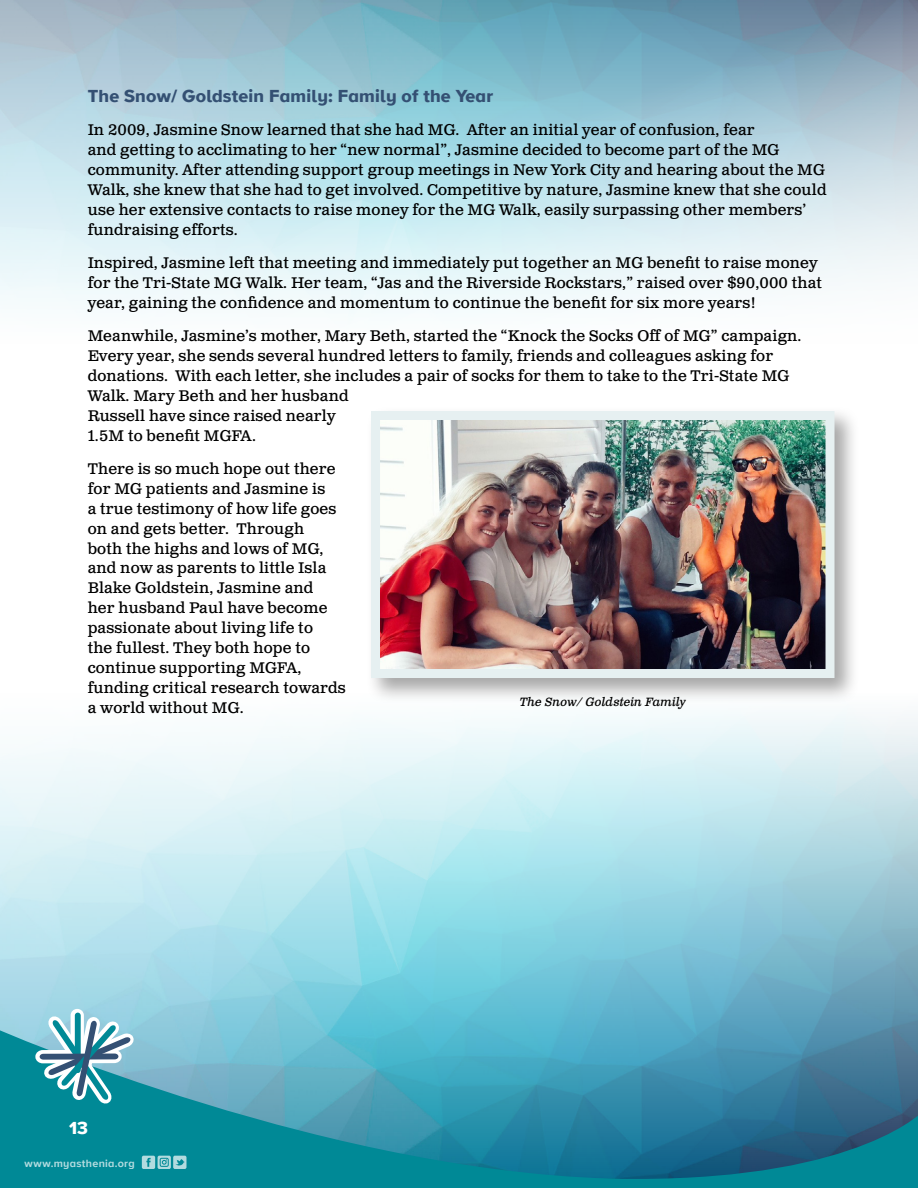
<style>
.page{position:relative;width:918px;height:1188px;background:#fff}
.page>*{position:absolute;margin:0;border:0;box-sizing:border-box;transform-origin:0 0}
.t1{font:18px "Proxima Nova A Extrabld";letter-spacing:.01em;color:#345073}
.t2{font:18px "Proxima Nova A Extrabld";color:#fff}
.t3{font:15.3px/20px "Clarendon Text Pro";letter-spacing:.01em;color:#000}
.t4{font:italic 12px "Clarendon Text Pro";letter-spacing:-.01em;color:#000}
.t5{font:700 10.8px "Proxima Nova A";letter-spacing:.025em;color:#fff}
</style>
<div class="page">
<img style="left:0;top:712px;width:918px;height:316px">
<svg style="left:0;top:0;width:918px;height:314px;background:#b8d6e1"></svg>
<svg style="left:0;top:1028px;width:918px;height:160px;background:#2d8fa6"></svg>
<svg style="left:32px;top:1009px;width:108px;height:102px"></svg>
<div style="left:142px;top:1156px;width:13px;height:13px;background:#b2dbdf;border-radius:2px"></div>
<svg style="left:146px;top:1158px;width:5px;height:9px"></svg>
<svg style="left:158px;top:1156px;width:13px;height:13px"></svg>
<div style="left:173px;top:1156px;width:13px;height:13px;background:#b2dbdf;border-radius:2px"></div>
<svg style="left:175px;top:1159px;width:10px;height:7px"></svg>
<div style="left:160px;top:1158px;width:9px;height:9px;border:1px solid #008996;border-radius:2px"></div>
<svg style="left:162px;top:1159px;width:5px;height:6px"></svg>
<div style="left:366px;top:406px;width:494px;height:298px;background:#000;opacity:.35"></div>
<img style="left:381px;top:421px;width:444px;height:247px">
<div style="left:371px;top:411px;width:464px;height:267px;border:9px solid #e6f0f1"></div>
<p class="t1" style="left:88px;top:83px;width:407px">The Snow/ Goldstein Family: Family of the Year</p>
<p class="t3" style="left:88px;top:121px;width:740px">In 2009, Jasmine Snow learned that she had MG. After an initial year of confusion, fear<br>and getting to acclimating to her “new normal”, Jasmine decided to become part of the MG community. After attending support group meetings in New York City and hearing about the MG Walk, she knew that she had to get involved. Competitive by nature, Jasmine knew that she could use her extensive contacts to raise money for the MG Walk, easily surpassing other members’ fundraising efforts.</p>
<p class="t3" style="left:88px;top:254px;width:736px">Inspired, Jasmine left that meeting and immediately put together an MG benefit to raise money for the Tri-State MG Walk. Her team, “Jas and the Riverside Rockstars,” raised over $90,000 that year, gaining the confidence and momentum to continue the benefit for six more years!</p>
<p class="t3" style="left:88px;top:327px;width:715px">Meanwhile, Jasmine’s mother, Mary Beth, started the “Knock the Socks Off of MG” campaign.<br>Every year, she sends several hundred letters to family, friends and colleagues asking for donations. With each letter, she includes a pair of socks for them to take to the Tri-State MG Walk. Mary Beth and her husband<br>Russell have since raised nearly<br>1.5M to benefit MGFA.</p>
<p class="t3" style="left:88px;top:459px;width:260px">There is so much hope out there for MG patients and Jasmine is<br>a true testimony of how life goes on and gets better. Through<br>both the highs and lows of MG, and now as parents to little Isla<br>Blake Goldstein, Jasmine and<br>her husband Paul have become passionate about living life to<br>the fullest. They both hope to continue supporting MGFA, funding critical research towards a world without MG.</p>
<p class="t4" style="left:520px;top:695px;width:167px">The Snow/ Goldstein Family</p>
<p class="t2" style="left:69px;top:1115px;width:20px">13</p>
<p class="t5" style="left:25px;top:1155px;width:112px">www.myasthenia.org</p>
</div>
